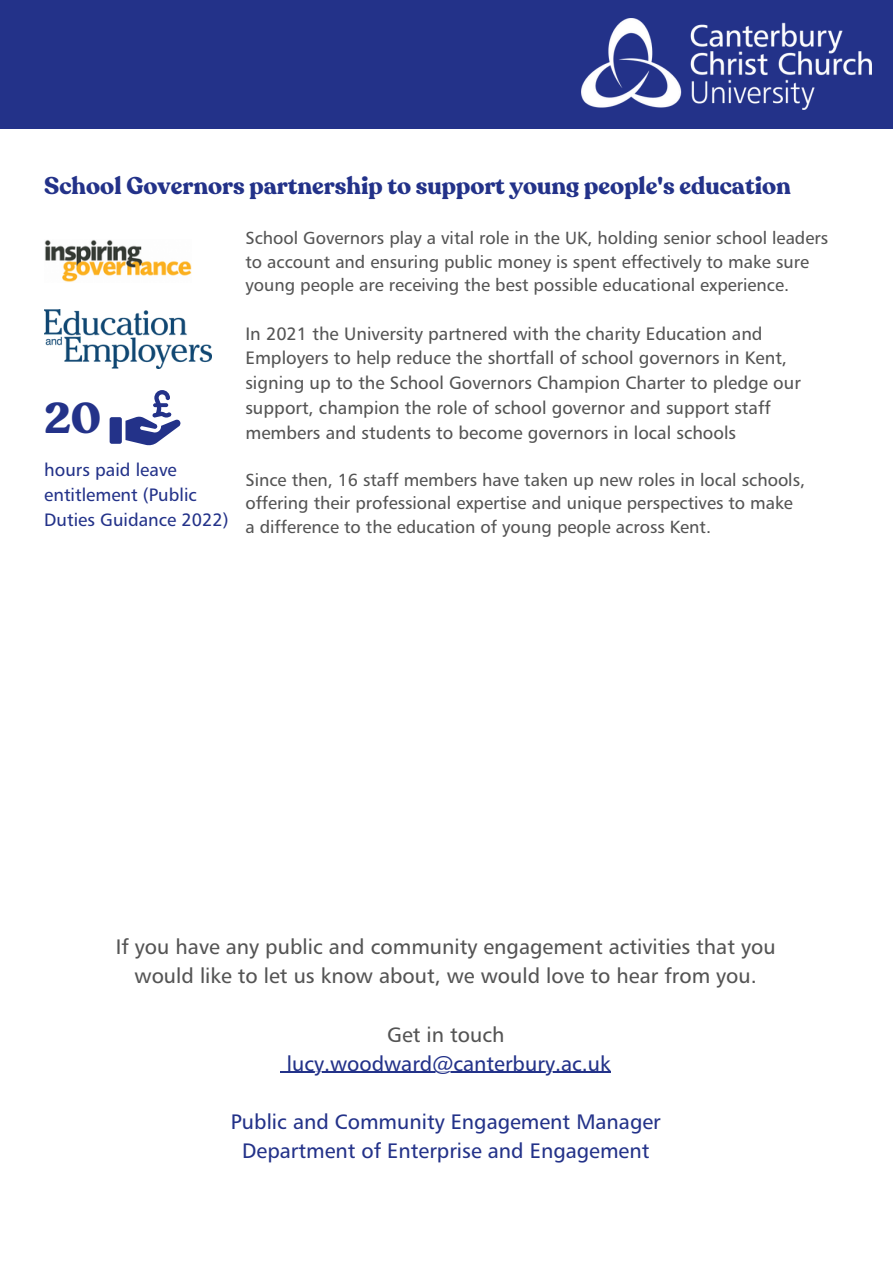
<style>
.page{position:relative;width:893px;height:1264px;background:#fff}
.page>*{position:absolute;margin:0;border:0;box-sizing:border-box;transform-origin:0 0}
.t1{font:700 42.75px "Recoleta";color:#233289}
.t2{font:700 24px "Recoleta";color:#233289}
.t3{font:21px/29.2px "Humanist 777 BT Roman B";color:#545454;text-align:center}
.t4{font:21px/29.2px "Humanist 777 BT Roman B";color:#233289;text-align:center}
.t5{font:18px/24.8px "Humanist 777 BT Roman B";color:#545454}
.t6{font:18px/24.8px "Humanist 777 BT Roman B";color:#233289}
.t7{font:17.55px/23.5px "Humanist 777 BT Roman B";color:#545454}
</style>
<div class="page">
<div style="left:0;top:0;width:892px;height:129px;background:#233289"></div>
<img style="left:581px;top:18px;width:290px;height:91px">
<img style="left:44px;top:240px;width:148px;height:42px">
<img style="left:44px;top:309px;width:168px;height:59px">
<div style="left:110px;top:417px;width:12px;height:27px;background:#233289;border-radius:2px"></div>
<svg style="left:125px;top:390px;width:55px;height:55px"></svg>
<hr style="left:287px;top:1071px;width:323px;height:1px;background:#233289">
<h2 class="t2" style="left:44px;top:170px;width:748px">School Governors partnership to support young people's education</h2>
<h1 class="t1" style="left:44px;top:390px;width:58px">20</h1>
<p class="t6" style="left:44px;top:457px;width:186px">hours paid leave entitlement (Public<br>Duties Guidance 2022)</p>
<p class="t7" style="left:245px;top:226px;width:584px">School Governors play a vital role in the UK, holding senior school leaders to account and ensuring public money is spent effectively to make sure young people are receiving the best possible educational experience.</p>
<p class="t5" style="left:245px;top:320px;width:557px">In 2021 the University partnered with the charity Education and Employers to help reduce the shortfall of school governors in Kent, signing up to the School Governors Champion Charter to pledge our support, champion the role of school governor and support staff members and students to become governors in local schools</p>
<p class="t7" style="left:245px;top:467px;width:561px">Since then, 16 staff members have taken up new roles in local schools, offering their professional expertise and unique perspectives to make a difference to the education of young people across Kent.</p>
<p class="t3" style="left:116px;top:931px;width:661px">If you have any public and community engagement activities that you would like to let us know about, we would love to hear from you.</p>
<p class="t3" style="left:387px;top:1019px;width:119px">Get in touch</p>
<p class="t4" style="left:287px;top:1048px;width:325px">lucy.woodward@canterbury.ac.uk</p>
<p class="t4" style="left:231px;top:1106px;width:431px">Public and Community Engagement Manager<br>Department of Enterprise and Engagement</p>
</div>
